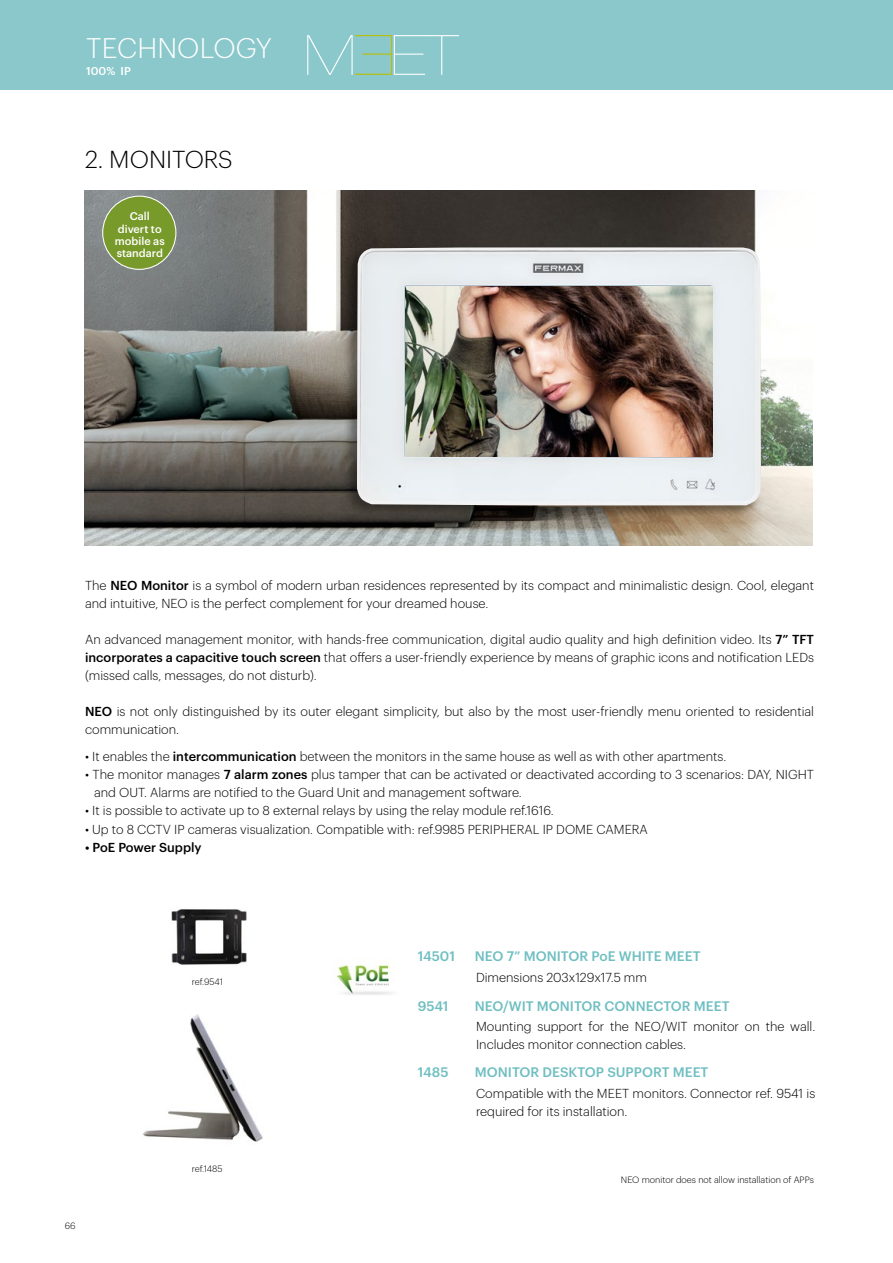
<style>
.page{position:relative;width:893px;height:1263px;background:#fff}
.page>*{position:absolute;margin:0;border:0;box-sizing:border-box;transform-origin:0 0}
.t1{font:300 27.75px "Graphik";letter-spacing:.005em;color:#fff}
.t2{font:300 24px "Graphik";color:#000}
.t3{font:500 13.5px "Graphik";color:#6fbec1}
.t4{font:300 12.75px/18px "Graphik";color:#000}
.t5{font:300 12.75px "Graphik";color:#020203}
.t6{font:500 12.75px "Graphik";color:#000}
.t7{font:500 11.1px "Graphik";color:#fff}
.t8{font:500 10.95px/12.5px "Graphik";color:#fff;text-align:center}
.t9{font:300 9px "Graphik";color:#000}
.s1{font-weight:500}
.s2{color:#000}
</style>
<div class="page">
<img style="left:171px;top:909px;width:76px;height:56px">
<img style="left:143px;top:1014px;width:120px;height:128px">
<img style="left:336px;top:965px;width:56px;height:30px">
<img style="left:85px;top:190px;width:728px;height:356px">
<div style="left:343px;top:245px;width:419px;height:274px;background:#000;opacity:.39"></div>
<img style="left:357px;top:247px;width:404px;height:258px">
<img style="left:405px;top:286px;width:307px;height:170px">
<div style="left:0;top:0;width:893px;height:89px;background:#8bc8cb"></div>
<svg style="left:307px;top:35px;width:152px;height:40px"></svg>
<div style="left:103px;top:196px;width:73px;height:73px;background:#789a2b;border-radius:50%"></div>
<div style="left:102px;top:196px;width:74px;height:74px;border:1px solid #fff;border-radius:50%"></div>
<h1 class="t1" style="left:86px;top:28px;width:187px">TECHNOLOGY</h1>
<p class="t7" style="left:86px;top:63px;width:46px">100% IP</p>
<h2 class="t2" style="left:85px;top:141px;width:149px">2. MONITORS</h2>
<p class="t8" style="left:115px;top:209px;width:51px">Call divert to mobile as standard</p>
<p class="t4" style="left:85px;top:576px;width:730px">The <span class="s1">NEO Monitor</span> is a symbol of modern urban residences represented by its compact and minimalistic design. Cool, elegant and intuitive, NEO is the perfect complement for your dreamed house.</p>
<p class="t4" style="left:85px;top:630px;width:730px;text-align:justify">An advanced management monitor, with hands-free communication, digital audio quality and high definition video. Its <span class="s1">7” TFT incorporates a capacitive touch screen</span> that offers a user-friendly experience by means of graphic icons and notification LEDs (missed calls, messages, do not disturb).</p>
<p class="t4" style="left:85px;top:702px;width:730px"><span class="s1">NEO</span> is not only distinguished by its outer elegant simplicity, but also by the most user-friendly menu oriented to residential communication.</p>
<p class="t4" style="left:85px;top:747px;width:643px">• It enables the <span class="s1">intercommunication</span> between the monitors in the same house as well as with other apartments.</p>
<p class="t4" style="left:94px;top:765px;width:721px;text-indent:-9px">• The monitor manages <span class="s1">7 alarm zones</span> plus tamper that can be activated or deactivated according to 3 scenarios: DAY, NIGHT and OUT. Alarms are notified to the Guard Unit and management software.</p>
<p class="t4" style="left:85px;top:801px;width:470px">• It is possible to activate up to 8 external relays by using the relay module ref.1616.</p>
<p class="t5" style="left:85px;top:819px;width:564px"><span class="s2">• Up to 8 CCTV IP cameras visualizati</span>on. Compatible with: ref.9985 PERIPHERAL IP DOME CAMERA</p>
<p class="t6" style="left:85px;top:837px;width:118px">• PoE Power Supply</p>
<p class="t9" style="left:65px;top:1219px;width:12px">66</p>
<p class="t9" style="left:192px;top:975px;width:33px">ref.9541</p>
<p class="t9" style="left:192px;top:1162px;width:32px">ref.1485</p>
<p class="t3" style="left:418px;top:946px;width:39px">14501</p>
<p class="t3" style="left:475px;top:946px;width:227px">NEO 7” MONITOR PoE WHITE MEET</p>
<p class="t3" style="left:418px;top:995px;width:32px">9541</p>
<p class="t3" style="left:475px;top:995px;width:256px">NEO/WIT MONITOR CONNECTOR MEET</p>
<p class="t4" style="left:476px;top:967px;width:172px">Dimensions 203x129x17.5 mm</p>
<p class="t4" style="left:476px;top:1016px;width:341px">Mounting support for the NEO/WIT monitor on the wall.<br>Includes monitor connection cables.</p>
<p class="t4" style="left:476px;top:1083px;width:341px">Compatible with the MEET monitors. Connector ref. 9541 is required for its installation.</p>
<p class="t3" style="left:418px;top:1062px;width:32px">1485</p>
<p class="t3" style="left:475px;top:1062px;width:235px">MONITOR DESKTOP SUPPORT MEET</p>
<p class="t9" style="left:621px;top:1173px;width:195px">NEO monitor does not allow installation of APPs</p>
</div>
